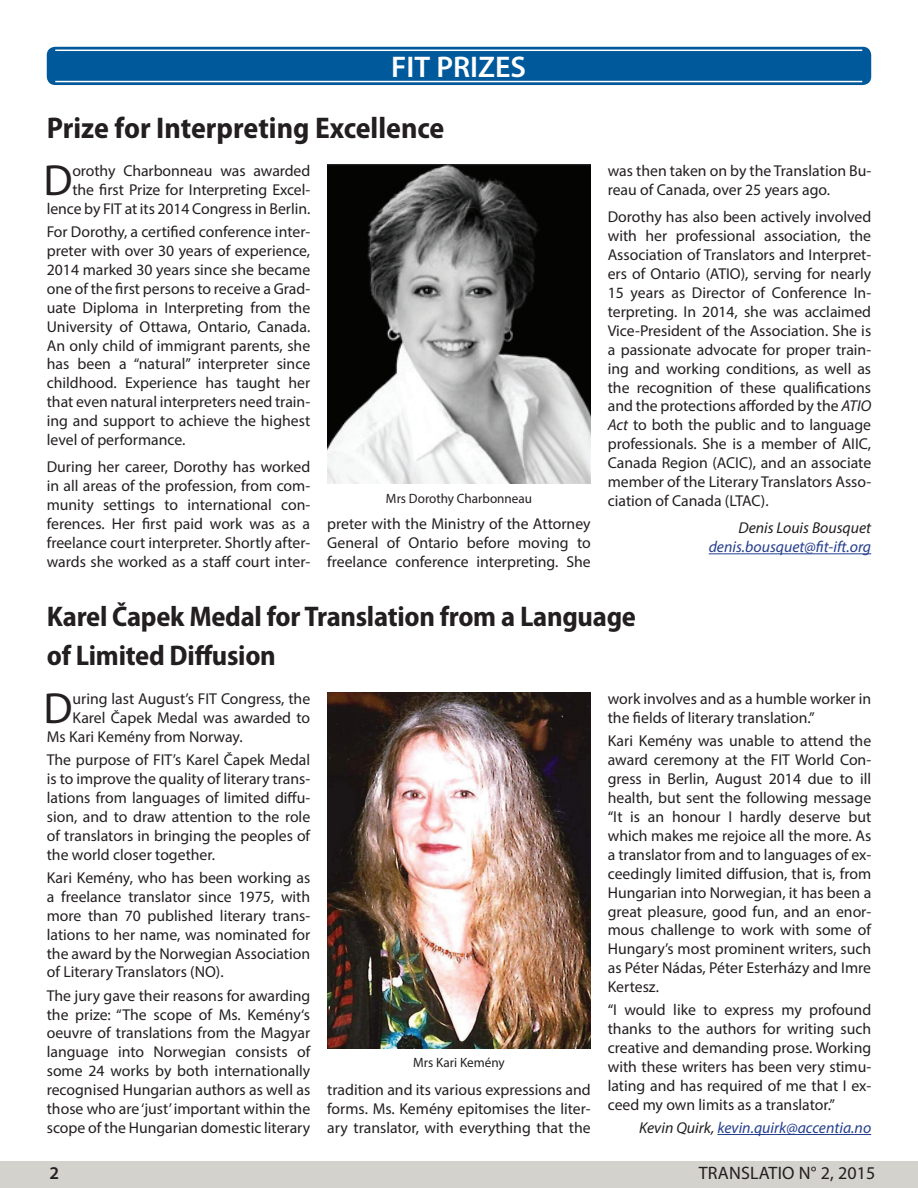
<style>
.page{position:relative;width:918px;height:1188px;background:#fff}
.page>*{position:absolute;margin:0;border:0;box-sizing:border-box;transform-origin:0 0}
.t1{font:43.8px "Myriad Pro";color:#231f20}
.t2{font:700 semi-condensed 30px "Myriad Pro";color:#231f20}
.t3{font:600 30px "Myriad Pro";color:#fff}
.t4{font:700 semi-condensed 28.5px/38.4px "Myriad Pro";letter-spacing:-.01em;color:#231f20}
.t5{font:18px "Myriad Pro";letter-spacing:.01em;color:#231f20}
.t6{font:600 18px "Myriad Pro";color:#231f20}
.t7{font:15.75px/18.9px "Myriad Pro";color:#231f20;text-align:justify}
.t8{font:italic 15.75px "Myriad Pro";color:#253f8e}
.t9{font:italic 15.75px "Myriad Pro";color:#231f20}
.t10{font:13.5px "Myriad Pro";color:#231f20}
.s1{font-style:italic}
.s2{color:#231f20}
</style>
<div class="page">
<div style="left:47px;top:47px;width:824px;height:38px;background:#00599b;border-radius:9px"></div>
<hr style="left:55px;top:50px;width:807px;height:1px;background:#fff">
<hr style="left:55px;top:81px;width:807px;height:1px;background:#fff">
<hr style="left:709px;top:553px;width:162px;height:1px;background:#253f8e">
<img style="left:327px;top:164px;width:263px;height:319px">
<hr style="left:717px;top:1134px;width:154px;height:1px;background:#253f8e">
<img style="left:327px;top:693px;width:264px;height:355px">
<div style="left:0;top:1161px;width:918px;height:27px;background:#d3d2cd"></div>
<h2 class="t3" style="left:391px;top:47px;width:136px">FIT PRIZES</h2>
<h2 class="t2" style="left:47px;top:109px;width:399px">Prize for Interpreting Excellence</h2>
<p class="t7" style="left:47px;top:161px;width:265px;text-align:right">orothy Charbonneau was awarded the first Prize for Interpreting Excel&shy;lence by FIT at its 2014 Congress in Berlin.</p>
<p class="t7" style="left:47px;top:222px;width:265px">For Dorothy, a certified conference inter&shy;preter with over 30 years of experience, 2014 marked 30 years since she became one of the first persons to receive a Grad&shy;uate Diploma in Interpreting from the University of Ottawa, Ontario, Canada.<br>An only child of immigrant parents, she has been a “natural” interpreter since childhood. Experience has taught her that even natural interpreters need train&shy;ing and support to achieve the highest level of performance.</p>
<p class="t7" style="left:47px;top:457px;width:265px">During her career, Dorothy has worked in all areas of the profession, from com&shy;munity settings to international con&shy;ferences. Her first paid work was as a freelance court interpreter. Shortly after&shy;wards she worked as a staff court inter-</p>
<h1 class="t1" style="left:43px;top:153px;width:31px">D</h1>
<p class="t10" style="left:386px;top:490px;width:148px">Mrs Dorothy Charbonneau</p>
<p class="t7" style="left:327px;top:514px;width:265px">preter with the Ministry of the Attorney General of Ontario before moving to freelance conference interpreting. She</p>
<p class="t7" style="left:608px;top:161px;width:265px">was then taken on by the Translation Bu&shy;reau of Canada, over 25 years ago.</p>
<p class="t7" style="left:608px;top:207px;width:265px">Dorothy has also been actively involved with her professional association, the Association of Translators and Interpret&shy;ers of Ontario (ATIO), serving for nearly 15 years as Director of Conference In&shy;terpreting. In 2014, she was acclaimed Vice-President of the Association. She is a passionate advocate for proper train&shy;ing and working conditions, as well as the recognition of these qualifications and the protections afforded by the <span class="s1">ATIO Act</span> to both the public and to language professionals. She is a member of AIIC, Canada Region (ACIC), and an associate member of the Literary Translators Asso&shy;ciation of Canada (LTAC).</p>
<p class="t9" style="left:738px;top:518px;width:134px">Denis Louis Bousquet</p>
<p class="t8" style="left:709px;top:537px;width:164px">denis.bousquet@fit-ift.org</p>
<h3 class="t4" style="left:47px;top:597px;width:591px">Karel Čapek Medal for Translation from a Language of Limited Diffusion</h3>
<h1 class="t1" style="left:43px;top:682px;width:31px">D</h1>
<p class="t7" style="left:73px;top:689px;width:239px">uring last August’s FIT Congress, the</p>
<p class="t7" style="left:73px;top:708px;width:239px">Karel Čapek Medal was awarded to</p>
<p class="t7" style="left:47px;top:727px;width:197px">Ms Kari Kemény from Norway.</p>
<p class="t7" style="left:47px;top:750px;width:265px">The purpose of FIT’s Karel Čapek Medal is to improve the quality of literary trans&shy;lations from languages of limited diffu&shy;sion, and to draw attention to the role of translators in bringing the peoples of the world closer together.</p>
<p class="t7" style="left:47px;top:868px;width:265px">Kari Kemény, who has been working as a freelance translator since 1975, with more than 70 published literary trans&shy;lations to her name, was nominated for the award by the Norwegian Association of Literary Translators (NO).</p>
<p class="t7" style="left:47px;top:986px;width:265px">The jury gave their reasons for awarding the prize: “The scope of Ms. Kemény‘s oeuvre of translations from the Magyar language into Norwegian consists of some 24 works by both internationally recognised Hungarian authors as well as those who are ‘just’ important within the scope of the Hungarian domestic literary</p>
<p class="t10" style="left:413px;top:1054px;width:93px">Mrs Kari Kemény</p>
<p class="t7" style="left:327px;top:1080px;width:265px">tradition and its various expressions and forms. Ms. Kemény epitomises the liter&shy;ary translator, with everything that the</p>
<p class="t7" style="left:608px;top:689px;width:265px">work involves and as a humble worker in the fields of literary translation.”</p>
<p class="t7" style="left:608px;top:731px;width:265px">Kari Kemény was unable to attend the award ceremony at the FIT World Con&shy;gress in Berlin, August 2014 due to ill health, but sent the following message “It is an honour I hardly deserve but which makes me rejoice all the more. As a translator from and to languages of ex&shy;ceedingly limited diffusion, that is, from Hungarian into Norwegian, it has been a great pleasure, good fun, and an enor&shy;mous challenge to work with some of Hungary’s most prominent writers, such as Péter Nádas, Péter Esterházy and Imre Kertesz.</p>
<p class="t7" style="left:608px;top:1000px;width:265px">“I would like to express my profound thanks to the authors for writing such creative and demanding prose. Working with these writers has been very stimu&shy;lating and has required of me that I ex&shy;ceed my own limits as a translator.”</p>
<p class="t8" style="left:639px;top:1118px;width:234px"><span class="s2">Kevin Quirk,</span> kevin.quirk@accentia.no</p>
<p class="t6" style="left:50px;top:1161px;width:11px">2</p>
<p class="t5" style="left:699px;top:1162px;width:178px">TRANSLATIO N° 2, 2015</p>
</div>
